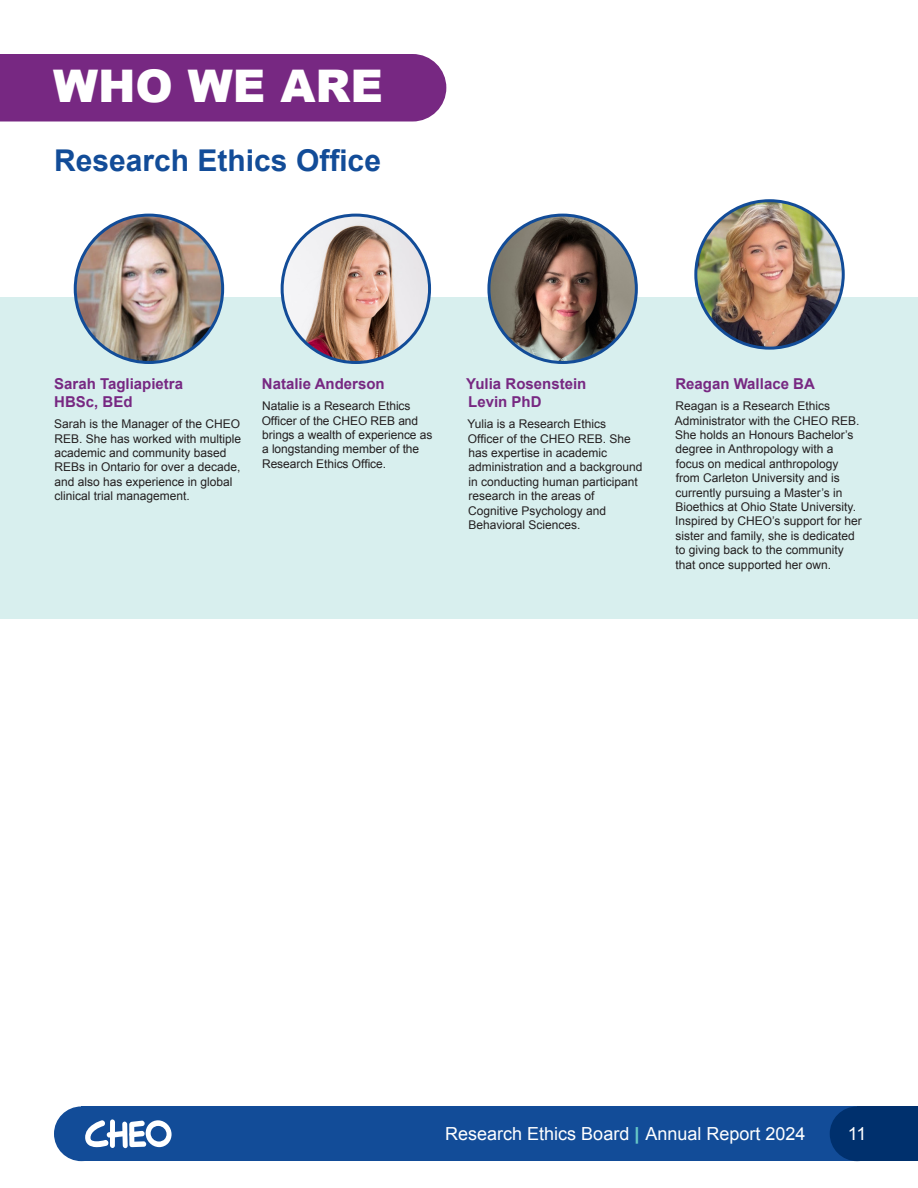
<style>
.page{position:relative;width:918px;height:1188px;background:#fff}
.page>*{position:absolute;margin:0;border:0;box-sizing:border-box;transform-origin:0 0}
.Section_Header{font:900 45px "Arial";color:#fff}
.t1{font:700 30px "Arial";color:#124c98}
.t2{font:18px "Arial";color:#fff}
.REB-Member_Name{font:700 15px/18px "Arial";color:#772882}
.REB-Member_Bio{font:12px/14.4px "Arial";color:#231f20}
.s1{font-weight:900;color:#66c7c7}
</style>
<div class="page">
<div style="left:54px;top:1106px;width:55px;height:55px;background:#124c98;border-radius:50%"></div>
<div style="left:81px;top:1106px;width:837px;height:55px;background:#124c98"></div>
<div style="left:830px;top:1106px;width:54px;height:55px;background:#00306d;border-radius:50%"></div>
<div style="left:857px;top:1106px;width:61px;height:55px;background:#00306d"></div>
<svg style="left:85px;top:1119px;width:87px;height:29px"></svg>
<div style="left:0;top:297px;width:918px;height:322px;background:#d8efee"></div>
<img style="left:75px;top:215px;width:148px;height:148px;border-radius:74px">
<div style="left:74px;top:214px;width:150px;height:150px;border:3px solid #124c98;border-radius:50%"></div>
<img style="left:282px;top:215px;width:148px;height:148px;border-radius:74px">
<div style="left:281px;top:214px;width:150px;height:150px;border:3px solid #124c98;border-radius:50%"></div>
<img style="left:489px;top:215px;width:147px;height:148px;border-radius:74px">
<div style="left:487px;top:214px;width:151px;height:150px;border:3px solid #124c98;border-radius:50%"></div>
<div style="left:0;top:54px;width:446px;height:68px;background:#772882"></div>
<img style="left:696px;top:201px;width:147px;height:147px;border-radius:74px">
<div style="left:694px;top:199px;width:151px;height:151px;border:3px solid #124c98;border-radius:50%"></div>
<h1 class="Section_Header" style="left:53px;top:54px;width:331px">WHO WE ARE</h1>
<h1 class="t1" style="left:54px;top:140px;width:328px">Research Ethics Office</h1>
<h2 class="REB-Member_Name" style="left:54px;top:375px;width:130px">Sarah Tagliapietra<br>HBSc, BEd</h2>
<p class="REB-Member_Bio" style="left:54px;top:417px;width:188px">Sarah is the Manager of the CHEO<br>REB. She has worked with multiple academic and community based<br>REBs in Ontario for over a decade, and also has experience in global clinical trial management.</p>
<h2 class="REB-Member_Name" style="left:262px;top:375px;width:124px">Natalie Anderson</h2>
<p class="REB-Member_Bio" style="left:262px;top:399px;width:172px">Natalie is a Research Ethics<br>Officer of the CHEO REB and brings a wealth of experience as a longstanding member of the<br>Research Ethics Office.</p>
<h2 class="REB-Member_Name" style="left:466px;top:375px;width:122px">Yulia Rosenstein<br>Levin PhD</h2>
<p class="REB-Member_Bio" style="left:467px;top:417px;width:177px">Yulia is a Research Ethics<br>Officer of the CHEO REB. She has expertise in academic administration and a background in conducting human participant research in the areas of<br>Cognitive Psychology and<br>Behavioral Sciences.</p>
<h2 class="REB-Member_Name" style="left:675px;top:375px;width:141px">Reagan Wallace BA</h2>
<p class="REB-Member_Bio" style="left:675px;top:399px;width:188px">Reagan is a Research Ethics<br>Administrator with the CHEO REB.<br>She holds an Honours Bachelor’s degree in Anthropology with a focus on medical anthropology from Carleton University and is currently pursuing a Master’s in<br>Bioethics at Ohio State University.<br>Inspired by CHEO’s support for her sister and family, she is dedicated to giving back to the community that once supported her own.</p>
<h3 class="t2" style="left:445px;top:1122px;width:362px">Research Ethics Board <span class="s1">|</span> Annual Report 2024</h3>
<h3 class="t2" style="left:848px;top:1122px;width:20px">11</h3>
</div>
